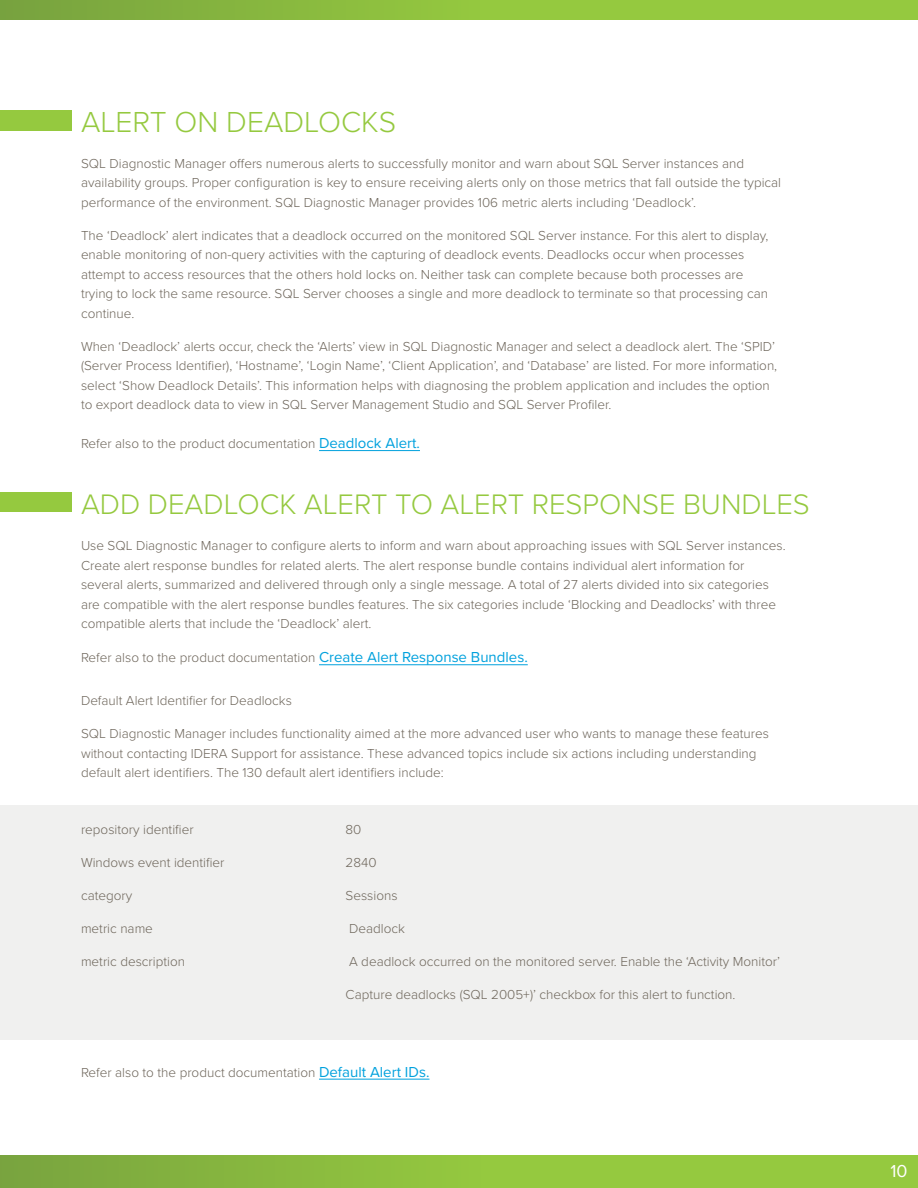
<style>
.page{position:relative;width:918px;height:1188px;background:#fff}
.page>*{position:absolute;margin:0;border:0;box-sizing:border-box;transform-origin:0 0}
.t1{font:300 30px "Proxima Nova";color:#95c93f}
.t2{font:300 29.25px "Proxima Nova";color:#95c93f}
.t3{font:18px "Proxima Nova";color:#fff}
.Body_Copy_15_Light_B{font:300 13.5px/19.5px "Proxima Nova";color:#6d655a}
.s1{font-weight:400;font-size:15px;color:#00a1dd}
</style>
<div class="page">
<div style="left:0;top:806px;width:918px;height:234px;background:#f0f0ef"></div>
<div style="left:0;top:110px;width:72px;height:20px;background:#95c93f"></div>
<div style="left:0;top:1156px;width:918px;height:32px;background:linear-gradient(to right,#7fac3f,#9cd23f)"></div>
<div style="left:0;top:0;width:918px;height:19px;background:linear-gradient(to right,#7eaa3f,#9cd33f)"></div>
<hr style="left:319px;top:664px;width:209px;height:1px;background:#00a1dd">
<hr style="left:319px;top:1079px;width:110px;height:1px;background:#00a1dd">
<hr style="left:319px;top:450px;width:101px;height:1px;background:#00a1dd">
<div style="left:0;top:493px;width:72px;height:19px;background:#95c93f"></div>
<p class="t1" style="left:81px;top:99px;width:317px">ALERT ON DEADLOCKS</p>
<p class="Body_Copy_15_Light_B" style="left:81px;top:153px;width:702px">SQL Diagnostic Manager offers numerous alerts to successfully monitor and warn about SQL Server instances and availability groups. Proper configuration is key to ensure receiving alerts only on those metrics that fall outside the typical performance of the environment. SQL Diagnostic Manager provides 106 metric alerts including ‘Deadlock’.</p>
<p class="Body_Copy_15_Light_B" style="left:81px;top:225px;width:689px">The ‘Deadlock’ alert indicates that a deadlock occurred on the monitored SQL Server instance. For this alert to display, enable monitoring of non-query activities with the capturing of deadlock events. Deadlocks occur when processes attempt to access resources that the others hold locks on. Neither task can complete because both processes are trying to lock the same resource. SQL Server chooses a single and more deadlock to terminate so that processing can continue.</p>
<p class="Body_Copy_15_Light_B" style="left:81px;top:336px;width:698px">When ‘Deadlock’ alerts occur, check the ‘Alerts’ view in SQL Diagnostic Manager and select a deadlock alert. The ‘SPID’ (Server Process Identifier), ‘Hostname’, ‘Login Name’, ‘Client Application’, and ‘Database’ are listed. For more information, select ‘Show Deadlock Details’. This information helps with diagnosing the problem application and includes the option to export deadlock data to view in SQL Server Management Studio and SQL Server Profiler.</p>
<p class="Body_Copy_15_Light_B" style="left:81px;top:433px;width:340px">Refer also to the product documentation <span class="s1">Deadlock Alert.</span></p>
<p class="t2" style="left:81px;top:482px;width:730px">ADD DEADLOCK ALERT TO ALERT RESPONSE BUNDLES</p>
<p class="Body_Copy_15_Light_B" style="left:81px;top:535px;width:706px">Use SQL Diagnostic Manager to configure alerts to inform and warn about approaching issues with SQL Server instances.<br>Create alert response bundles for related alerts. The alert response bundle contains individual alert information for several alerts, summarized and delivered through only a single message. A total of 27 alerts divided into six categories are compatible with the alert response bundles features. The six categories include ‘Blocking and Deadlocks’ with three compatible alerts that include the ‘Deadlock’ alert.</p>
<p class="Body_Copy_15_Light_B" style="left:81px;top:647px;width:448px">Refer also to the product documentation <span class="s1">Create Alert Response Bundles.</span></p>
<p class="Body_Copy_15_Light_B" style="left:81px;top:690px;width:212px">Default Alert Identifier for Deadlocks</p>
<p class="Body_Copy_15_Light_B" style="left:81px;top:723px;width:689px">SQL Diagnostic Manager includes functionality aimed at the more advanced user who wants to manage these features without contacting IDERA Support for assistance. These advanced topics include six actions including understanding default alert identifiers. The 130 default alert identifiers include:</p>
<p class="Body_Copy_15_Light_B" style="left:81px;top:819px;width:114px">repository identifier</p>
<p class="Body_Copy_15_Light_B" style="left:81px;top:852px;width:145px">Windows event identifier</p>
<p class="Body_Copy_15_Light_B" style="left:81px;top:885px;width:53px">category</p>
<p class="Body_Copy_15_Light_B" style="left:81px;top:918px;width:73px">metric name</p>
<p class="Body_Copy_15_Light_B" style="left:81px;top:951px;width:106px">metric description</p>
<p class="Body_Copy_15_Light_B" style="left:346px;top:819px;width:17px">80</p>
<p class="Body_Copy_15_Light_B" style="left:346px;top:852px;width:33px">2840</p>
<p class="Body_Copy_15_Light_B" style="left:346px;top:885px;width:53px">Sessions</p>
<p class="Body_Copy_15_Light_B" style="left:349px;top:918px;width:57px">Deadlock</p>
<p class="Body_Copy_15_Light_B" style="left:349px;top:951px;width:432px">A deadlock occurred on the monitored server. Enable the ‘Activity Monitor’</p>
<p class="Body_Copy_15_Light_B" style="left:346px;top:984px;width:391px">Capture deadlocks (SQL 2005+)’ checkbox for this alert to function.</p>
<p class="Body_Copy_15_Light_B" style="left:81px;top:1062px;width:350px">Refer also to the product documentation <span class="s1">Default Alert IDs.</span></p>
<p class="t3" style="left:890px;top:1157px;width:19px">10</p>
</div>
